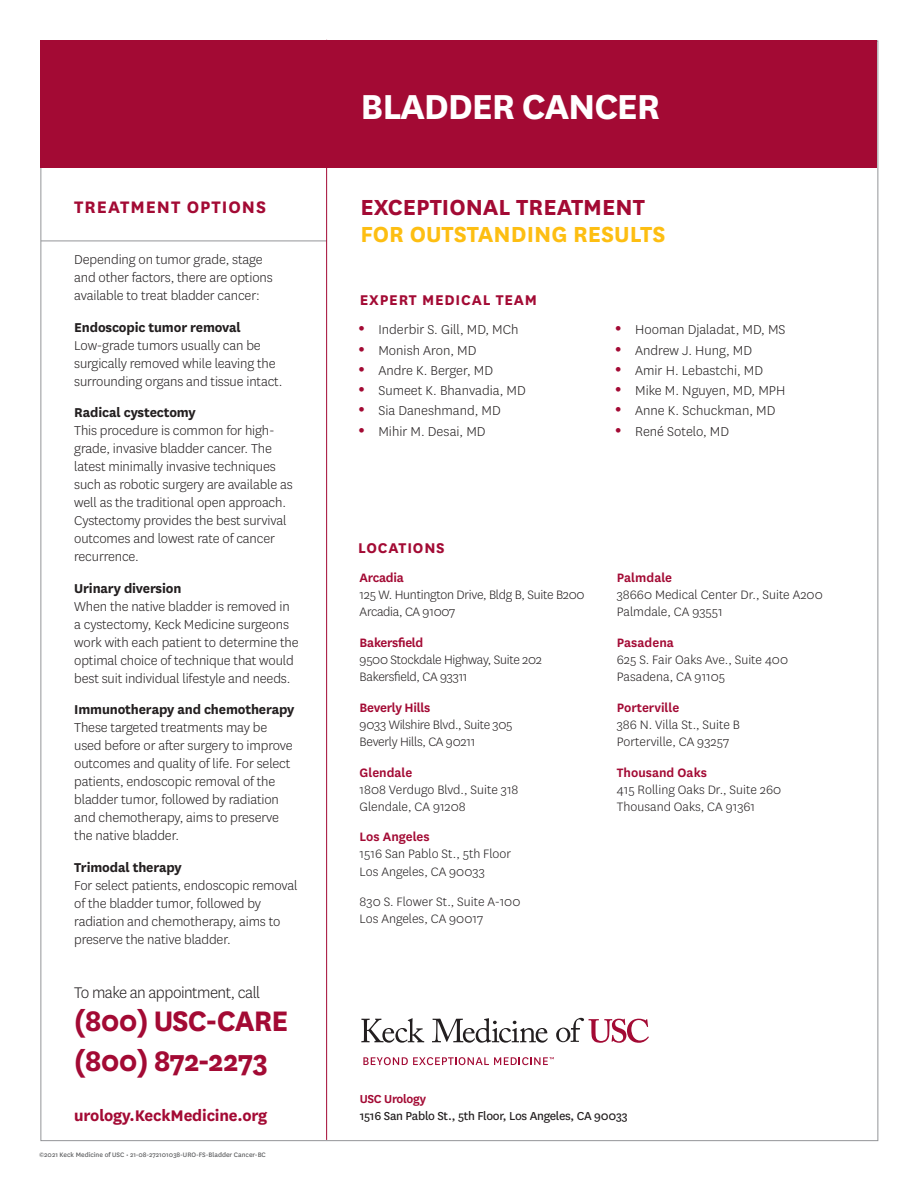
<style>
.page{position:relative;width:918px;height:1188px;background:#fff}
.page>*{position:absolute;margin:0;border:0;box-sizing:border-box;transform-origin:0 0}
.t1{font:700 40.5px "National";letter-spacing:-.03em;color:#fff}
.t2{font:700 33px "National";letter-spacing:-.03em;color:#a30a34}
.t3{font:700 25.5px/27px "National";color:#fdbe12}
.t4{font:700 19.5px "National";letter-spacing:.05em;color:#a30a34}
.t5{font:300 18px "National";letter-spacing:-.03em;color:#231f20}
.t6{font:700 18px "National";letter-spacing:-.01em;color:#a30a34}
.subheads{font:700 16.5px "National";letter-spacing:.05em;color:#a30a34}
.main_body_copy{font:300 15px/18px "National";letter-spacing:-.01em;color:#231f20}
.t7{font:300 14.25px/17.1px "National";color:#231f20}
.t8{font:300 14.25px "National";letter-spacing:-.02em;color:#231f20}
.t9{font:600 14.25px "National";letter-spacing:-.01em;color:#a30a34}
.t10{font:13.5px "National";letter-spacing:-.02em;color:#231f20}
.t11{font:600 13.5px "National";letter-spacing:-.02em;color:#a30a34}
.t12{font:7.5px "National";color:#57585a}
.s1{font-weight:700}
.s2{color:#a30a34}
.s3{font-weight:700;font-size:19.5px;color:#a30a34}
.s4{font-weight:600;color:#a30a34}
</style>
<div class="page">
<div style="left:40px;top:40px;width:838px;height:128px;background:#a30a34"></div>
<hr style="left:41px;top:241px;width:286px;height:1px;background:#939598">
<svg style="left:361px;top:1018px;width:63px;height:25px"></svg>
<svg style="left:432px;top:1018px;width:116px;height:25px"></svg>
<svg style="left:556px;top:1018px;width:93px;height:25px"></svg>
<svg style="left:363px;top:1057px;width:191px;height:8px"></svg>
<hr style="left:326px;top:40px;width:1px;height:1100px;background:#a30a34">
<p class="t4" style="left:74px;top:193px;width:193px">TREATMENT OPTIONS</p>
<p class="main_body_copy" style="left:74px;top:250px;width:200px">Depending on tumor grade, stage and other factors, there are options available to treat bladder cancer:</p>
<p class="main_body_copy" style="left:74px;top:318px;width:210px"><span class="s1">Endoscopic tumor removal </span>Low-grade tumors usually can be surgically removed while leaving the surrounding organs and tissue intact.</p>
<p class="main_body_copy" style="left:74px;top:403px;width:220px"><span class="s1">Radical cystectomy<br></span>This procedure is common for high&shy;grade, invasive bladder cancer. The latest minimally invasive techniques such as robotic surgery are available as well as the traditional open approach.<br>Cystectomy provides the best survival outcomes and lowest rate of cancer recurrence.</p>
<p class="main_body_copy" style="left:74px;top:579px;width:226px"><span class="s1">Urinary diversion<br></span>When the native bladder is removed in a cystectomy, Keck Medicine surgeons work with each patient to determine the optimal choice of technique that would best suit individual lifestyle and needs.</p>
<p class="main_body_copy" style="left:74px;top:700px;width:222px"><span class="s1">Immunotherapy and chemotherapy </span>These targeted treatments may be used before or after surgery to improve outcomes and quality of life. For select patients, endoscopic removal of the bladder tumor, followed by radiation and chemotherapy, aims to preserve the native bladder.</p>
<p class="main_body_copy" style="left:74px;top:858px;width:225px"><span class="s1">Trimodal therapy<br></span>For select patients, endoscopic removal of the bladder tumor, followed by radiation and chemotherapy, aims to preserve the native bladder.</p>
<p class="t5" style="left:74px;top:982px;width:187px">To make an appointment, call</p>
<p class="t2" style="left:74px;top:998px;width:216px">(800) USC-CARE</p>
<p class="t2" style="left:74px;top:1038px;width:196px">(800) 872-2273</p>
<p class="t6" style="left:74px;top:1102px;width:194px">urology.KeckMedicine.org</p>
<p class="t12" style="left:39px;top:1150px;width:228px">©2021 Keck Medicine of USC • 21-08-272101038-URO-FS-Bladder Cancer-BC</p>
<p class="t1" style="left:360px;top:78px;width:301px">BLADDER CANCER</p>
<p class="t3" style="left:360px;top:192px;width:307px"><span class="s2">EXCEPTIONAL TREATMENT<br></span>FOR OUTSTANDING RESULTS</p>
<p class="subheads" style="left:360px;top:288px;width:179px">EXPERT MEDICAL TEAM</p>
<p class="main_body_copy" style="left:358px;top:320px;width:162px"><span class="s3">•</span> Inderbir S. Gill, MD, MCh</p>
<p class="main_body_copy" style="left:358px;top:341px;width:120px"><span class="s3">•</span> Monish Aron, MD</p>
<p class="main_body_copy" style="left:358px;top:361px;width:136px"><span class="s3">•</span> Andre K. Berger, MD</p>
<p class="main_body_copy" style="left:358px;top:381px;width:169px"><span class="s3">•</span> Sumeet K. Bhanvadia, MD</p>
<p class="main_body_copy" style="left:358px;top:401px;width:144px"><span class="s3">•</span> Sia Daneshmand, MD</p>
<p class="main_body_copy" style="left:358px;top:422px;width:129px"><span class="s3">•</span> Mihir M. Desai, MD</p>
<p class="main_body_copy" style="left:615px;top:320px;width:172px"><span class="s3">•</span> Hooman Djaladat, MD, MS</p>
<p class="main_body_copy" style="left:615px;top:341px;width:139px"><span class="s3">•</span> Andrew J. Hung, MD</p>
<p class="main_body_copy" style="left:615px;top:361px;width:150px"><span class="s3">•</span> Amir H. Lebastchi, MD</p>
<p class="main_body_copy" style="left:615px;top:381px;width:172px"><span class="s3">•</span> Mike M. Nguyen, MD, MPH</p>
<p class="main_body_copy" style="left:615px;top:401px;width:162px"><span class="s3">•</span> Anne K. Schuckman, MD</p>
<p class="main_body_copy" style="left:615px;top:422px;width:116px"><span class="s3">•</span> René Sotelo, MD</p>
<p class="subheads" style="left:358px;top:536px;width:88px">LOCATIONS</p>
<p class="t9" style="left:360px;top:568px;width:46px">Arcadia</p>
<p class="t8" style="left:360px;top:586px;width:226px">125 W. Huntington Drive, Bldg B, Suite B200</p>
<p class="t8" style="left:360px;top:603px;width:97px">Arcadia, CA 91007</p>
<p class="t9" style="left:360px;top:633px;width:65px">Bakersfield</p>
<p class="t8" style="left:360px;top:651px;width:184px">9500 Stockdale Highway, Suite 202</p>
<p class="t8" style="left:360px;top:668px;width:109px">Bakersfield, CA 93311</p>
<p class="t9" style="left:360px;top:697px;width:72px">Beverly Hills</p>
<p class="t8" style="left:360px;top:716px;width:154px">9033 Wilshire Blvd., Suite 305</p>
<p class="t8" style="left:360px;top:733px;width:117px">Beverly Hills, CA 90211</p>
<p class="t9" style="left:360px;top:762px;width:54px">Glendale</p>
<p class="t7" style="left:360px;top:780px;width:160px">1808 Verdugo Blvd., Suite 318</p>
<p class="t7" style="left:360px;top:797px;width:108px">Glendale, CA 91208</p>
<p class="t9" style="left:360px;top:827px;width:72px">Los Angeles</p>
<p class="t7" style="left:360px;top:845px;width:153px">1516 San Pablo St., 5th Floor</p>
<p class="t7" style="left:360px;top:862px;width:127px">Los Angeles, CA 90033</p>
<p class="t7" style="left:360px;top:893px;width:162px">830 S. Flower St., Suite A-100</p>
<p class="t7" style="left:360px;top:910px;width:125px">Los Angeles, CA 90017</p>
<p class="t7" style="left:617px;top:569px;width:207px"><span class="s4">Palmdale<br></span>38660 Medical Center Dr., Suite A200<br>Palmdale, CA 93551</p>
<p class="t7" style="left:617px;top:634px;width:173px"><span class="s4">Pasadena<br></span>625 S. Fair Oaks Ave., Suite 400<br>Pasadena, CA 91105</p>
<p class="t9" style="left:617px;top:697px;width:64px">Porterville</p>
<p class="t7" style="left:617px;top:715px;width:125px">386 N. Villa St., Suite B</p>
<p class="t7" style="left:617px;top:733px;width:114px">Porterville, CA 93257</p>
<p class="t9" style="left:617px;top:762px;width:92px">Thousand Oaks</p>
<p class="t7" style="left:617px;top:780px;width:166px">415 Rolling Oaks Dr., Suite 260</p>
<p class="t7" style="left:617px;top:797px;width:140px">Thousand Oaks, CA 91361</p>
<p class="t11" style="left:360px;top:1090px;width:68px">USC Urology</p>
<p class="t10" style="left:360px;top:1107px;width:270px">1516 San Pablo St., 5th Floor, Los Angeles, CA 90033</p>
</div>
